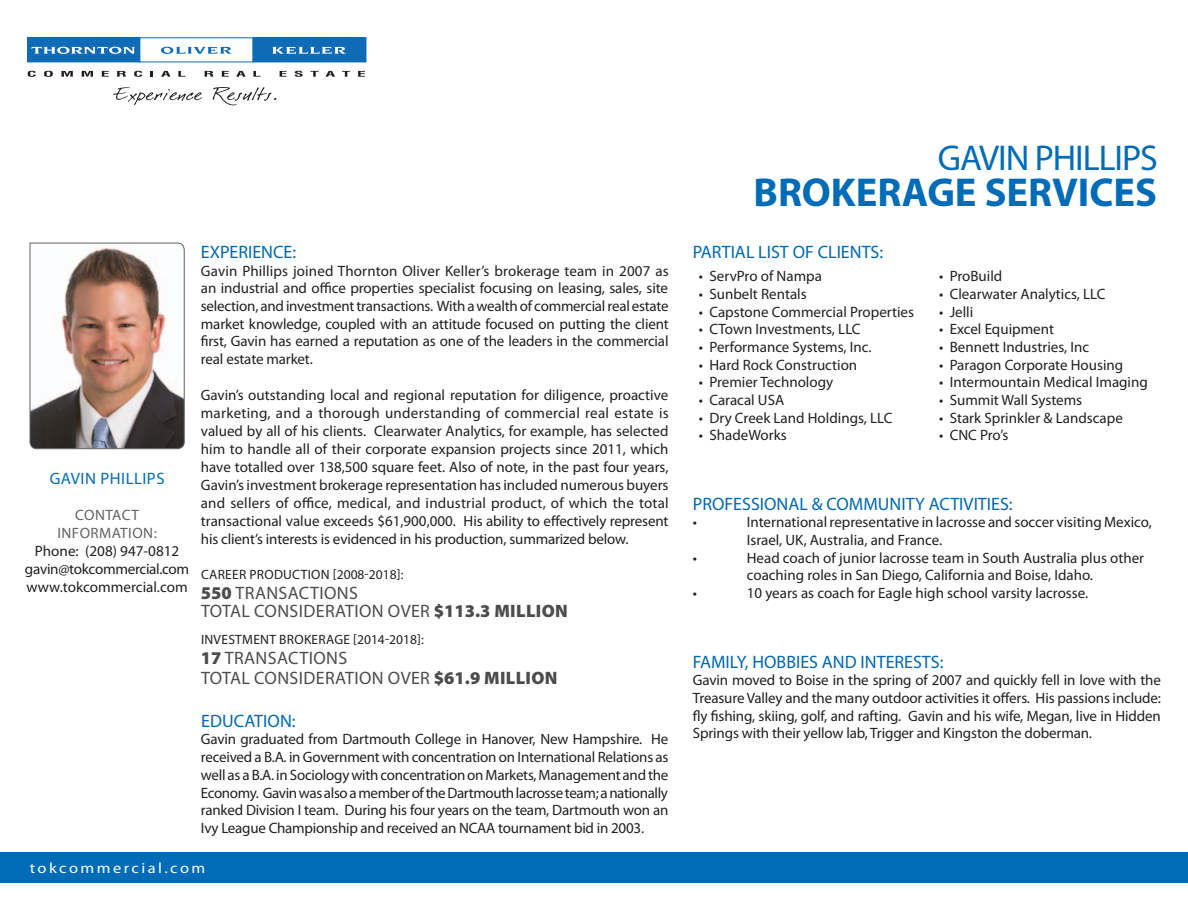
<style>
.page{position:relative;width:1188px;height:918px;background:#fff}
.page>*{position:absolute;margin:0;border:0;box-sizing:border-box;transform-origin:0 0}
.t1{font:700 40.5px "Myriad Pro";color:#006cb7}
.t2{font:36px "Myriad Pro";letter-spacing:-.03em;color:#006cb7}
.t3{font:18px "Myriad Pro";color:#0168b3}
.t4{font:18px/17.7px "Myriad Pro";letter-spacing:.025em;color:#4b4c4d}
.t5{font:900 18px "Myriad Pro";letter-spacing:.02em;color:#4b4c4d}
.t6{font:16.5px "Myriad Pro";letter-spacing:.03em;color:#006cb7}
.t7{font:15px/17.7px "Myriad Pro";color:#231f20;text-align:justify}
.t8{font:15px/18px "Myriad Pro";letter-spacing:.03em;color:#636366;text-align:center}
.t9{font:14.85px "Myriad Pro";letter-spacing:.15em;color:#fff;scale:1.11 1}
.t10{font:13.5px "Myriad Pro";color:#231f20}
.s1{font-weight:900}
.s2{font-weight:400}
</style>
<div class="page">
<div style="left:0;top:852px;width:1188px;height:30px;background:#006bb6"></div>
<svg style="left:28px;top:71px;width:8px;height:6px"></svg>
<svg style="left:44px;top:71px;width:9px;height:6px"></svg>
<svg style="left:61px;top:71px;width:12px;height:6px"></svg>
<svg style="left:82px;top:71px;width:11px;height:6px"></svg>
<svg style="left:102px;top:71px;width:7px;height:6px"></svg>
<svg style="left:117px;top:71px;width:9px;height:6px"></svg>
<svg style="left:134px;top:71px;width:8px;height:6px"></svg>
<svg style="left:151px;top:71px;width:2px;height:6px"></svg>
<svg style="left:161px;top:71px;width:10px;height:6px"></svg>
<svg style="left:178px;top:71px;width:7px;height:6px"></svg>
<svg style="left:205px;top:71px;width:8px;height:6px"></svg>
<svg style="left:222px;top:71px;width:7px;height:6px"></svg>
<svg style="left:236px;top:71px;width:10px;height:6px"></svg>
<svg style="left:253px;top:71px;width:7px;height:6px"></svg>
<svg style="left:280px;top:71px;width:7px;height:6px"></svg>
<svg style="left:295px;top:71px;width:8px;height:6px"></svg>
<svg style="left:310px;top:71px;width:9px;height:6px"></svg>
<svg style="left:326px;top:71px;width:9px;height:6px"></svg>
<svg style="left:342px;top:71px;width:8px;height:6px"></svg>
<svg style="left:358px;top:71px;width:7px;height:6px"></svg>
<div style="left:27px;top:38px;width:113px;height:24px;background:#106bb6"></div>
<div style="left:253px;top:38px;width:113px;height:24px;background:#106bb6"></div>
<svg style="left:32px;top:47px;width:103px;height:7px"></svg>
<svg style="left:161px;top:47px;width:71px;height:7px"></svg>
<svg style="left:272px;top:47px;width:74px;height:7px"></svg>
<svg style="left:113px;top:87px;width:89px;height:18px"></svg>
<svg style="left:213px;top:87px;width:63px;height:18px"></svg>
<img style="left:29px;top:242px;width:156px;height:207px">
<p class="t6" style="left:50px;top:469px;width:116px">GAVIN PHILLIPS</p>
<p class="t8" style="left:57px;top:506px;width:101px">CONTACT<br>INFORMATION:</p>
<p class="t7" style="left:25px;top:542px;width:166px;text-align:center">Phone: (208) 947-0812 gavin@tokcommercial.com www.tokcommercial.com</p>
<p class="t3" style="left:201px;top:241px;width:97px">EXPERIENCE:</p>
<p class="t7" style="left:201px;top:262px;width:469px">Gavin Phillips joined Thornton Oliver Keller’s brokerage team in 2007 as an industrial and office properties specialist focusing on leasing, sales, site selection, and investment transactions. With a wealth of commercial real estate market knowledge, coupled with an attitude focused on putting the client first, Gavin has earned a reputation as one of the leaders in the commercial real estate market.</p>
<p class="t7" style="left:201px;top:386px;width:469px">Gavin’s outstanding local and regional reputation for diligence, proactive marketing, and a thorough understanding of commercial real estate is valued by all of his clients. Clearwater Analytics, for example, has selected him to handle all of their corporate expansion projects since 2011, which have totalled over 138,500 square feet. Also of note, in the past four years, Gavin’s investment brokerage representation has included numerous buyers and sellers of office, medical, and industrial product, of which the total transactional value exceeds $61,900,000. His ability to effectively represent his client’s interests is evidenced in his production, summarized below.</p>
<p class="t10" style="left:201px;top:566px;width:73px">career Productio</p>
<p class="t10" style="left:321px;top:566px;width:84px">n [2008-2018]:</p>
<p class="t4" style="left:201px;top:584px;width:46px"><span class="s1">550</span> transactions tota</p>
<p class="t4" style="left:242px;top:602px;width:58px">l conside</p>
<p class="t4" style="left:325px;top:602px;width:20px">ratio</p>
<p class="t5" style="left:372px;top:601px;width:198px"><span class="s2">n Over</span> $113.3 MILLION</p>
<p class="t10" style="left:201px;top:631px;width:29px">investme</p>
<p class="t10" style="left:260px;top:631px;width:75px">nt Broke rage</p>
<p class="t10" style="left:353px;top:631px;width:72px">[2014-2018]:</p>
<p class="t4" style="left:201px;top:648px;width:36px;line-height:19.5px"><span class="s1">17</span>transactions tota</p>
<p class="t4" style="left:242px;top:669px;width:58px">l conside</p>
<p class="t4" style="left:325px;top:669px;width:20px">ratio</p>
<p class="t5" style="left:372px;top:668px;width:187px"><span class="s2">n Over</span> $61.9 MILLION</p>
<p class="t3" style="left:201px;top:710px;width:11px">educatio</p>
<p class="t3" style="left:280px;top:710px;width:17px">n:</p>
<p class="t7" style="left:201px;top:730px;width:469px">Gavin graduated from Dartmouth College in Hanover, New Hampshire. He received a B.A. in Government with concentration on International Relations as well as a B.A. in Sociology with concentration on Markets, Management and the Economy. Gavin was also a member of the Dartmouth lacrosse team; a nationally ranked Division I team. During his four years on the team, Dartmouth won an Ivy League Championship and received an NCAA tournament bid in 2003.</p>
<p class="t9" style="left:30px;top:858px;width:160px">tokcommercial.com</p>
<h2 class="t2" style="left:938px;top:136px;width:222px">GAVIN PHILLIPS</h2>
<h1 class="t1" style="left:754px;top:166px;width:405px">BROKERAGE SERVICES</h1>
<p class="t3" style="left:693px;top:241px;width:192px">PARTIAL LIST OF CLIENTS:</p>
<p class="t7" style="left:699px;top:267px;width:125px">• ServPro of Nampa</p>
<p class="t7" style="left:699px;top:285px;width:109px">• Sunbelt Rentals</p>
<p class="t7" style="left:699px;top:302px;width:217px">• Capstone Commercial Properties</p>
<p class="t7" style="left:699px;top:320px;width:163px">• CTown Investments, LLC</p>
<p class="t7" style="left:699px;top:338px;width:174px">• Performance Systems, Inc.</p>
<p class="t7" style="left:699px;top:356px;width:160px">• Hard Rock Construction</p>
<p class="t7" style="left:699px;top:373px;width:136px">• Premier Technology</p>
<p class="t7" style="left:699px;top:391px;width:87px">• Caracal USA</p>
<p class="t7" style="left:699px;top:409px;width:195px">• Dry Creek Land Holdings, LLC</p>
<p class="t7" style="left:699px;top:426px;width:89px">• ShadeWorks</p>
<p class="t7" style="left:939px;top:267px;width:65px">• ProBuild</p>
<p class="t7" style="left:939px;top:285px;width:168px">• Clearwater Analytics, LLC</p>
<p class="t7" style="left:939px;top:302px;width:36px">• Jelli</p>
<p class="t7" style="left:939px;top:320px;width:116px">• Excel Equipment</p>
<p class="t7" style="left:939px;top:338px;width:152px">• Bennett Industries, Inc</p>
<p class="t7" style="left:939px;top:356px;width:186px">• Paragon Corporate Housing</p>
<p class="t7" style="left:939px;top:373px;width:210px">• Intermountain Medical Imaging</p>
<p class="t7" style="left:939px;top:391px;width:145px">• Summit Wall Systems</p>
<p class="t7" style="left:939px;top:409px;width:185px">• Stark Sprinkler &amp; Landscape</p>
<p class="t7" style="left:939px;top:426px;width:71px">• CN C Pro’s</p>
<p class="t3" style="left:693px;top:492px;width:321px">PROFESSIONAL &amp; COMMUNITY ACTIVITIES:</p>
<p class="t7" style="left:693px;top:513px;width:6px">•</p>
<p class="t7" style="left:747px;top:513px;width:406px">International representative in lacrosse and soccer visiting Mexico,<br>Israel, UK, Australia, and France.</p>
<p class="t7" style="left:693px;top:549px;width:6px">•</p>
<p class="t7" style="left:747px;top:549px;width:399px">Head coach of junior lacrosse team in South Australia plus other coaching roles in San Diego, California and Boise, Idaho.</p>
<p class="t7" style="left:693px;top:584px;width:6px">•</p>
<p class="t7" style="left:747px;top:584px;width:343px">10 years as coach for Eagle high school varsity lacrosse.</p>
<p class="t3" style="left:693px;top:650px;width:252px">FAMILY, HOBBIES AND INTERESTS:</p>
<p class="t7" style="left:693px;top:671px;width:470px">Gavin moved to Boise in the spring of 2007 and quickly fell in love with the Treasure Valley and the many outdoor activities it offers. His passions include: fly fishing, skiing, golf, and rafting. Gavin and his wife, Megan, live in Hidden Springs with their yellow lab, Trigger and Kingston the doberman.</p>
</div>
